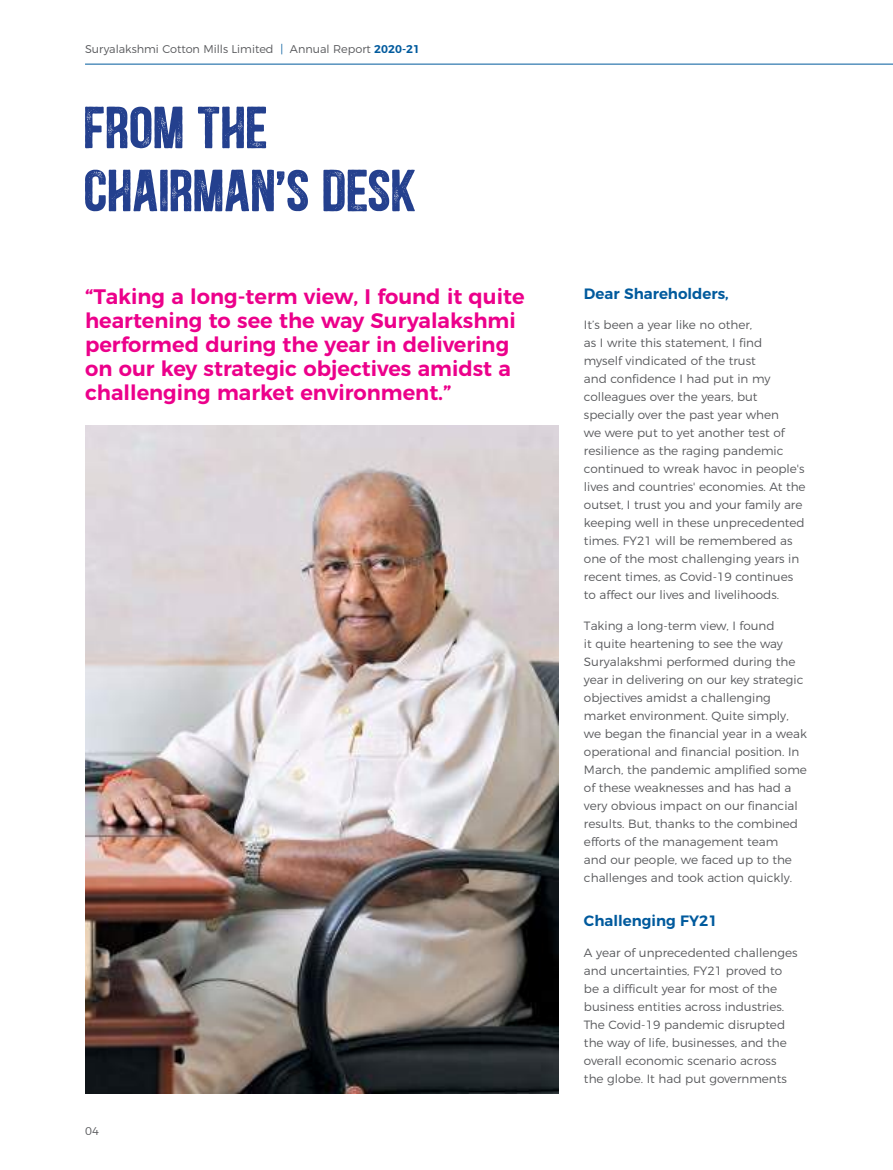
<style>
.page{position:relative;width:893px;height:1170px;background:#fff}
.page>*{position:absolute;margin:0;border:0;box-sizing:border-box;transform-origin:0 0}
.t1{font:700 60px/63px "Blackside Rust";color:#24408e}
.t2{font:600 21px/24px "Montserrat";color:#ec008b}
.t3{font:600 15px "Montserrat";color:#005a9d}
.t4{font:300 12px/18px "Montserrat";color:#57585b}
.t5{font:300 11.25px "Montserrat";color:#57585b}
.s1{color:#005a9d}
.s2{font-family:"Montserrat Alternates";font-weight:600;color:#005a9d}
</style>
<div class="page">
<img style="left:85px;top:425px;width:473px;height:668px">
<hr style="left:85px;top:64px;width:808px;height:1px;background:#005a9d">
<p class="t5" style="left:85px;top:41px;width:337px">Suryalakshmi Cotton Mills Limited <span class="s1">|</span> Annual Report <span class="s2">2020-21</span></p>
<h1 class="t1" style="left:85px;top:100px;width:334px">FROM THE<br>CHAIRMAN’S DESK</h1>
<h2 class="t2" style="left:85px;top:283px;width:441px">“Taking a long-term view, I found it quite heartening to see the way Suryalakshmi performed during the year in delivering on our key strategic objectives amidst a challenging market environment.”</h2>
<p class="t3" style="left:584px;top:281px;width:146px">Dear Shareholders,</p>
<p class="t4" style="left:584px;top:315px;width:223px">It’s been a year like no other,<br>as I write this statement, I find<br>myself vindicated of the trust<br>and confidence I had put in my colleagues over the years, but specially over the past year when<br>we were put to yet another test of resilience as the raging pandemic continued to wreak havoc in people's lives and countries' economies. At the outset, I trust you and your family are keeping well in these unprecedented times. FY21 will be remembered as one of the most challenging years in recent times, as Covid-19 continues to affect our lives and livelihoods.</p>
<p class="t4" style="left:584px;top:616px;width:224px">Taking a long-term view, I found<br>it quite heartening to see the way Suryalakshmi performed during the year in delivering on our key strategic objectives amidst a challenging market environment. Quite simply, we began the financial year in a weak operational and financial position. In March, the pandemic amplified some of these weaknesses and has had a very obvious impact on our financial results. But, thanks to the combined efforts of the management team<br>and our people, we faced up to the challenges and took action quickly.</p>
<p class="t3" style="left:584px;top:908px;width:135px">Challenging FY21</p>
<p class="t4" style="left:584px;top:942px;width:215px">A year of unprecedented challenges and uncertainties, FY21 proved to be a difficult year for most of the business entities across industries.<br>The Covid-19 pandemic disrupted the way of life, businesses, and the overall economic scenario across the globe. It had put governments</p>
<p class="t5" style="left:85px;top:1122px;width:15px">04</p>
</div>
